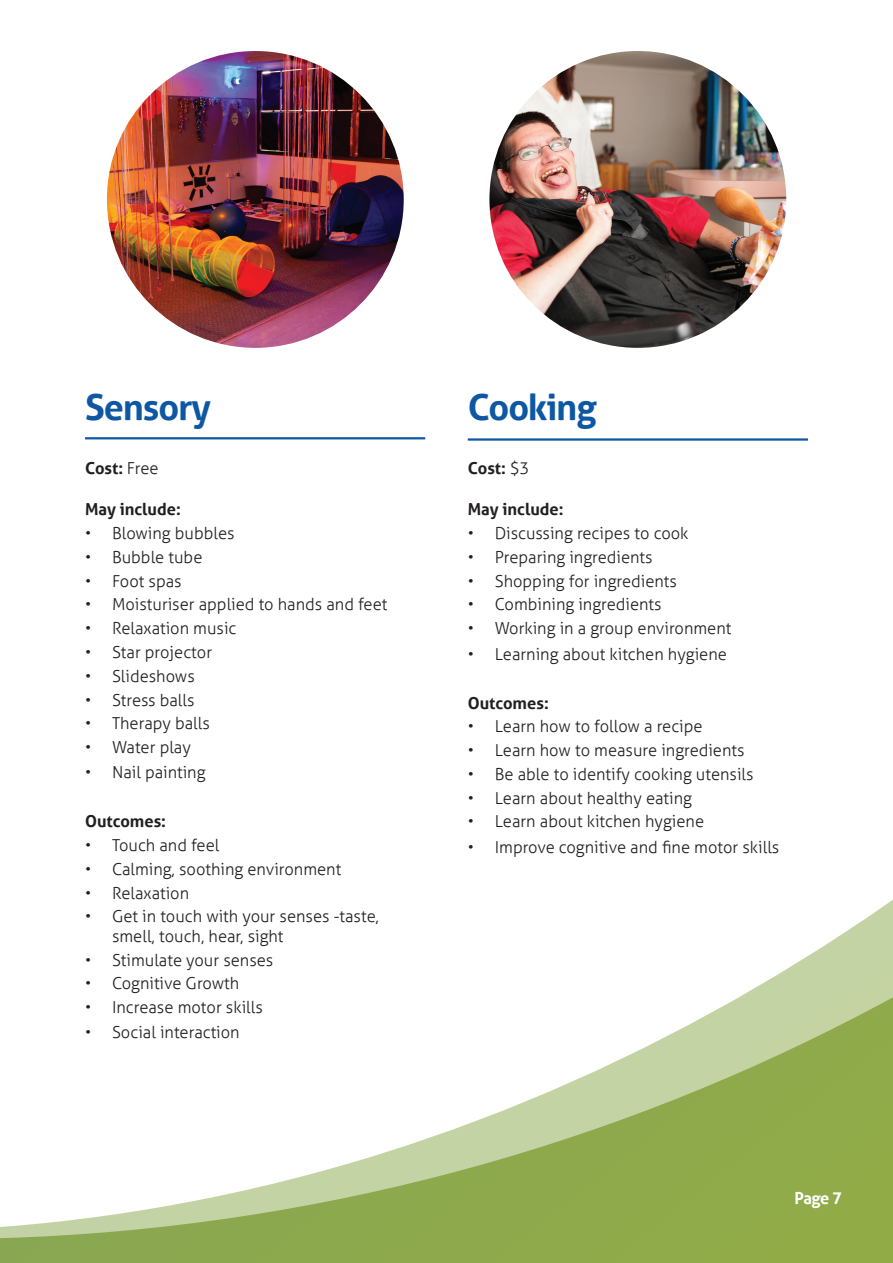
<style>
.page{position:relative;width:893px;height:1263px;background:#fff}
.page>*{position:absolute;margin:0;border:0;box-sizing:border-box;transform-origin:0 0}
.t1{font:700 36px "Aller";letter-spacing:-.03em;color:#0e57a3}
.t2{font:300 16.5px/19.5px "Aller";color:#231f20}
.t3{font:700 16.5px "Aller";color:#231f20}
.t4{font:700 16.5px "Aller";color:#fff}
.s1{font-weight:300}
</style>
<div class="page">
<svg style="left:0;top:900px;width:893px;height:363px"></svg>
<hr style="left:85px;top:437px;width:340px;height:2px;background:#0e57a3">
<hr style="left:468px;top:438px;width:340px;height:3px;background:#0e57a3">
<img style="left:107px;top:51px;width:297px;height:297px;border-radius:148px">
<img style="left:489px;top:51px;width:297px;height:297px;border-radius:148px">
<h1 class="t1" style="left:85px;top:385px;width:128px">Sensory</h1>
<p class="t3" style="left:85px;top:458px;width:75px">Cost: <span class="s1">Free</span></p>
<p class="t3" style="left:85px;top:499px;width:97px">May include:</p>
<p class="t2" style="left:85px;top:524px;width:151px">• Blowing bubbles</p>
<p class="t2" style="left:85px;top:547px;width:119px">• Bubble tube</p>
<p class="t2" style="left:85px;top:571px;width:98px">• Foot spas</p>
<p class="t2" style="left:85px;top:595px;width:304px">• Moisturiser applied to hands and feet</p>
<p class="t2" style="left:85px;top:619px;width:153px">• Relaxation music</p>
<p class="t2" style="left:85px;top:642px;width:129px">• Star projector</p>
<p class="t2" style="left:85px;top:666px;width:111px">• Slideshows</p>
<p class="t2" style="left:85px;top:690px;width:111px">• Stress balls</p>
<p class="t2" style="left:85px;top:714px;width:126px">• Therapy balls</p>
<p class="t2" style="left:85px;top:737px;width:107px">• Water play</p>
<p class="t2" style="left:85px;top:763px;width:122px">• Nail painting</p>
<p class="t3" style="left:85px;top:811px;width:83px">Outcomes:</p>
<p class="t2" style="left:85px;top:835px;width:136px">• Touch and feel</p>
<p class="t2" style="left:85px;top:859px;width:258px">• Calming, soothing environment</p>
<p class="t2" style="left:85px;top:883px;width:106px">• Relaxation</p>
<p class="t2" style="left:112px;top:907px;width:268px;text-indent:-27px">• Get in touch with your senses -taste, smell, touch, hear, sight</p>
<p class="t2" style="left:85px;top:950px;width:190px">• Stimulate your senses</p>
<p class="t2" style="left:85px;top:974px;width:156px">• Cognitive Growth</p>
<p class="t2" style="left:85px;top:997px;width:179px">• Increase motor skills</p>
<p class="t2" style="left:85px;top:1023px;width:156px">• Social interaction</p>
<h1 class="t1" style="left:468px;top:385px;width:130px">Cooking</h1>
<p class="t3" style="left:468px;top:458px;width:63px">Cost: <span class="s1">$3</span></p>
<p class="t3" style="left:468px;top:499px;width:97px">May include:</p>
<p class="t2" style="left:468px;top:524px;width:222px">• Discussing recipes to cook</p>
<p class="t2" style="left:468px;top:547px;width:186px">• Preparing ingredients</p>
<p class="t2" style="left:468px;top:571px;width:211px">• Shopping for ingredients</p>
<p class="t2" style="left:468px;top:595px;width:195px">• Combining ingredients</p>
<p class="t2" style="left:468px;top:619px;width:265px">• Working in a group environment</p>
<p class="t2" style="left:468px;top:644px;width:261px">• Learning about kitchen hygiene</p>
<p class="t3" style="left:468px;top:692px;width:83px">Outcomes:</p>
<p class="t2" style="left:468px;top:717px;width:236px">• Learn how to follow a recipe</p>
<p class="t2" style="left:468px;top:740px;width:278px">• Learn how to measure ingredients</p>
<p class="t2" style="left:468px;top:764px;width:287px">• Be able to identify cooking utensils</p>
<p class="t2" style="left:468px;top:788px;width:226px">• Learn about healthy eating</p>
<p class="t2" style="left:468px;top:812px;width:238px">• Learn about kitchen hygiene</p>
<p class="t2" style="left:468px;top:837px;width:313px">• Improve cognitive and fine motor skills</p>
<p class="t4" style="left:794px;top:1188px;width:49px">Page 7</p>
</div>
